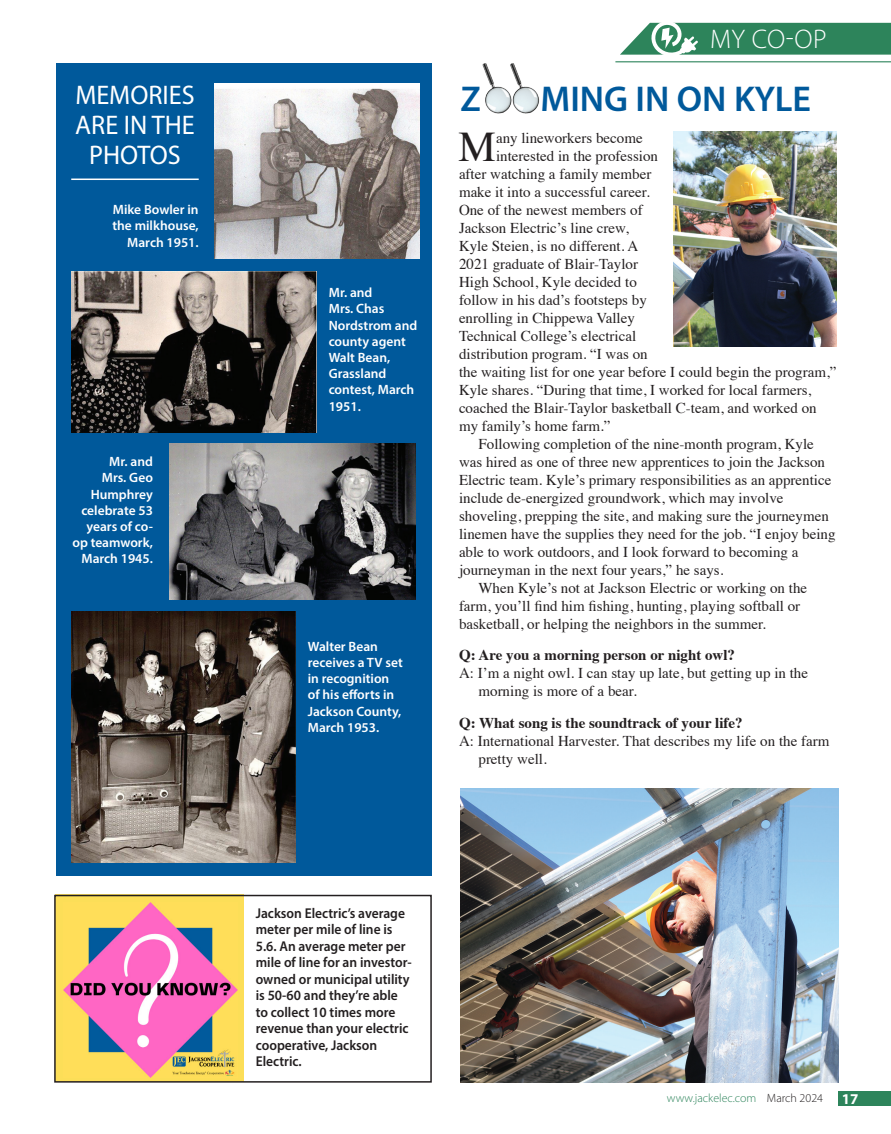
<style>
.page{position:relative;width:891px;height:1134px;background:#fff}
.page>*{position:absolute;margin:0;border:0;box-sizing:border-box;transform-origin:0 0}
.t1{font:42.15px "Times";color:#231f20}
.t2{font:600 36px "Myriad Pro";color:#00599b}
.t3{font:27px/30px "Myriad Pro";color:#fff;text-align:center}
.t4{font:300 27px "Myriad Pro";color:#fff}
.t5{font:15px/18px "Times";color:#231f20}
.t6{font:700 15px "Times";color:#231f20}
.t7{font:700 15px "Myriad Pro";color:#fff}
.t8{font:600 14.25px/16.5px "Myriad Pro";color:#231f20;scale:.95 1}
.t9{font:600 13.5px/16.2px "Myriad Pro";color:#fff;text-align:right}
.t10{font:300 12px "Myriad Pro";color:#2d845b}
.s1{color:#231f20}
</style>
<div class="page">
<div style="left:839px;top:1091px;width:52px;height:15px;background:#2d845b"></div>
<hr style="left:615px;top:61px;width:276px;height:1px;background:#2d845b">
<svg style="left:620px;top:22px;width:271px;height:33px;background:#4d9774"></svg>
<img style="left:482px;top:63px;width:58px;height:51px">
<img style="left:674px;top:132px;width:163px;height:215px">
<img style="left:460px;top:788px;width:378px;height:295px">
<div style="left:56px;top:64px;width:376px;height:812px;background:#00599b"></div>
<img style="left:214px;top:84px;width:205px;height:175px">
<img style="left:71px;top:272px;width:245px;height:161px">
<img style="left:170px;top:443px;width:245px;height:157px">
<img style="left:71px;top:611px;width:224px;height:252px">
<div style="left:55px;top:895px;width:188px;height:187px;background:#fcde58"></div>
<img style="left:63px;top:902px;width:175px;height:175px">
<div style="left:54px;top:895px;width:378px;height:188px;border:2px solid #231f20"></div>
<hr style="left:71px;top:179px;width:128px;height:1px;background:#fff">
<p class="t3" style="left:75px;top:80px;width:121px">MEMORIES<br>ARE IN THE<br>PHOTOS</p>
<p class="t9" style="left:112px;top:201px;width:88px">Mike Bowler in the milkhouse,<br>March 1951.</p>
<p class="t9" style="left:72px;top:453px;width:82px">Mr. and<br>Mrs. Geo<br>Humphrey celebrate 53 years of co&shy;op teamwork,<br>March 1945.</p>
<p class="t9" style="left:329px;top:284px;width:90px;text-align:left">Mr. and<br>Mrs. Chas<br>Nordstrom and county agent<br>Walt Bean,<br>Grassland contest, March<br>1951.</p>
<p class="t9" style="left:308px;top:638px;width:96px;text-align:left">Walter Bean receives a TV set in recognition of his efforts in<br>Jackson County,<br>March 1953.</p>
<p class="t4" style="left:710px;top:22px;width:118px">MY CO-OP</p>
<p class="t2" style="left:461px;top:76px;width:22px">Z</p>
<p class="t2" style="left:541px;top:76px;width:272px">MING IN ON KYLE</p>
<p class="t1" style="left:459px;top:107px;width:39px">M</p>
<p class="t5" style="left:496px;top:128px;width:148px">any lineworkers become</p>
<p class="t5" style="left:496px;top:146px;width:164px">interested in the profession</p>
<p class="t5" style="left:459px;top:164px;width:194px">after watching a family member</p>
<p class="t5" style="left:459px;top:182px;width:192px">make it into a successful career.</p>
<p class="t5" style="left:459px;top:200px;width:185px">One of the newest members of</p>
<p class="t5" style="left:459px;top:218px;width:171px">Jackson Electric’s line crew,</p>
<p class="t5" style="left:459px;top:236px;width:181px">Kyle Steien, is no different. A</p>
<p class="t5" style="left:459px;top:254px;width:181px">2021 graduate of Blair-Taylor</p>
<p class="t5" style="left:459px;top:272px;width:179px">High School, Kyle decided to</p>
<p class="t5" style="left:459px;top:290px;width:189px">follow in his dad’s footsteps by</p>
<p class="t5" style="left:459px;top:308px;width:177px">enrolling in Chippewa Valley</p>
<p class="t5" style="left:459px;top:326px;width:179px">Technical College’s electrical</p>
<p class="t5" style="left:459px;top:344px;width:190px">distribution program. “I was on</p>
<p class="t5" style="left:459px;top:362px;width:379px">the waiting list for one year before I could begin the program,”</p>
<p class="t5" style="left:459px;top:380px;width:354px">Kyle shares. “During that time, I worked for local farmers,</p>
<p class="t5" style="left:459px;top:398px;width:359px">coached the Blair-Taylor basketball C-team, and worked on</p>
<p class="t5" style="left:459px;top:416px;width:153px">my family’s home farm.”</p>
<p class="t5" style="left:459px;top:434px;width:378px;text-indent:20px">Following completion of the nine-month program, Kyle was hired as one of three new apprentices to join the Jackson Electric team. Kyle’s primary responsibilities as an apprentice include de-energized groundwork, which may involve shoveling, prepping the site, and making sure the journeymen linemen have the supplies they need for the job. “I enjoy being able to work outdoors, and I look forward to becoming a journeyman in the next four years,” he says.</p>
<p class="t5" style="left:459px;top:578px;width:350px;text-indent:20px">When Kyle’s not at Jackson Electric or working on the farm, you’ll find him fishing, hunting, playing softball or basketball, or helping the neighbors in the summer.</p>
<p class="t6" style="left:459px;top:641px;width:278px">Q: Are you a morning person or night owl?</p>
<p class="t5" style="left:478px;top:663px;width:331px;text-indent:-20px">A: I’m a night owl. I can stay up late, but getting up in the morning is more of a bear.</p>
<p class="t6" style="left:459px;top:708px;width:285px">Q: What song is the soundtrack of your life?</p>
<p class="t5" style="left:478px;top:731px;width:352px;text-indent:-20px">A: International Harvester. That describes my life on the farm pretty well.</p>
<p class="t8" style="left:256px;top:904px;width:166px">Jackson Electric’s average meter per mile of line is<br>5.6. An average meter per mile of line for an investor&shy;owned or municipal utility is 50-60 and they’re able to collect 10 times more revenue than your electric cooperative, Jackson<br>Electric.</p>
<p class="t10" style="left:667px;top:1091px;width:158px">www.jackelec.com <span class="s1">March 2024</span></p>
<p class="t7" style="left:842px;top:1089px;width:18px">17</p>
</div>
